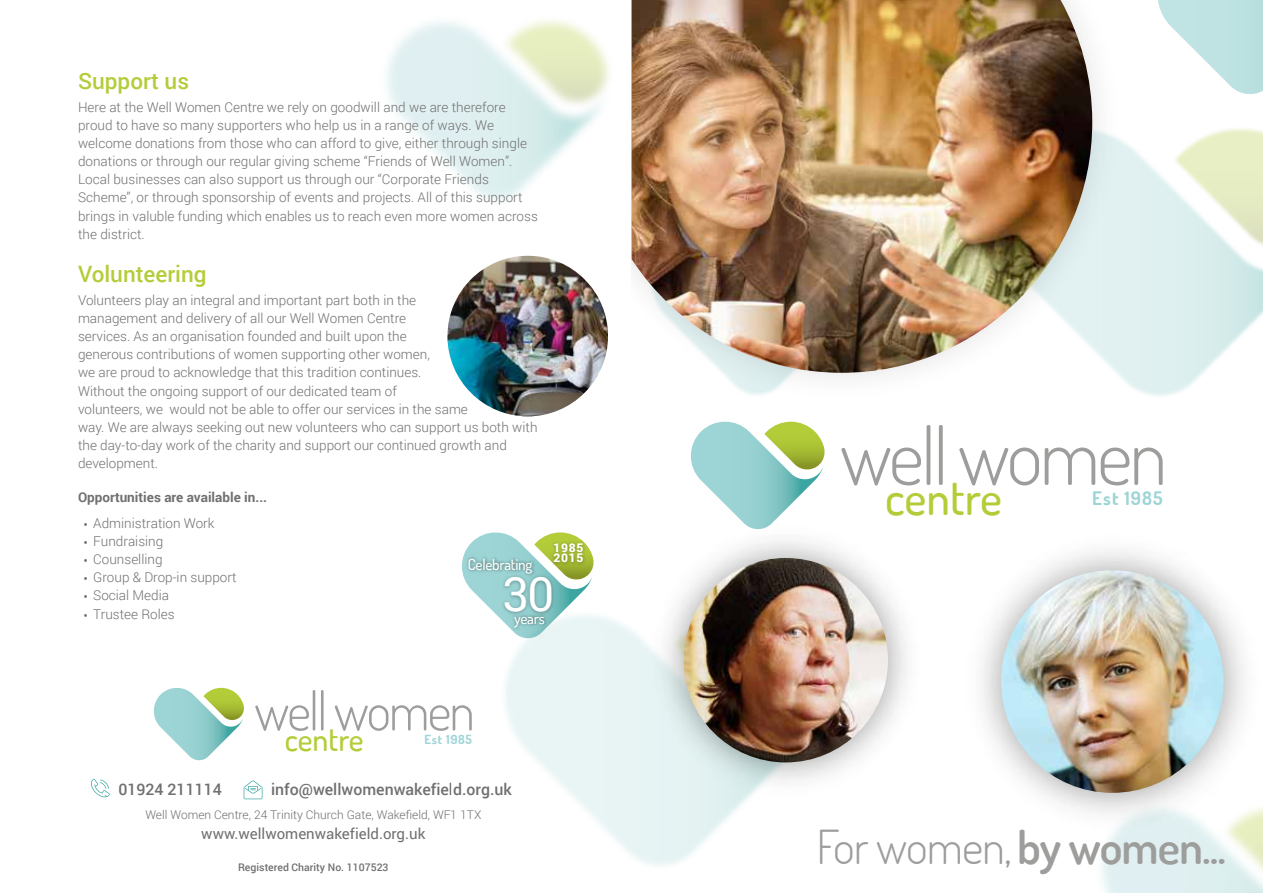
<style>
.page{position:relative;width:1263px;height:893px;background:#fff}
.page>*{position:absolute;margin:0;border:0;box-sizing:border-box;transform-origin:0 0}
.t1{font:300 78.3px "Dosis";letter-spacing:-.04em;color:#9e9d9c}
.t2{font:300 52.8px "Dosis";letter-spacing:-.04em;color:#9e9d9c}
.t3{font:47.4px "Roboto";color:#fff}
.t4{font:500 47.1px "Dosis";color:#b3cd39}
.t5{font:600 46.8px "Dosis";letter-spacing:-.02em;color:#9d9d9c}
.t6{font:500 31.8px "Dosis";color:#b3cd39}
.t7{font:500 22.5px "Roboto";color:#b3cd39}
.t8{font:700 18.6px "Dosis";letter-spacing:.06em;color:#9dd4d5}
.t9{font:500 15.9px "Roboto";color:#717070}
.t10{font:500 15.3px "Dosis";letter-spacing:-.02em;color:#fff}
.t11{font:15px "Roboto";color:#717070}
.t12{font:300 13.5px/18.1px "Roboto";color:#717070}
.t13{font:700 13.5px "Roboto";color:#717070}
.t14{font:700 12.6px "Dosis";letter-spacing:.06em;color:#9dd4d5}
.t15{font:300 12px "Roboto";color:#717070}
.t16{font:900 12px/10.4px "Roboto";letter-spacing:.06em;color:#fff}
.t17{font:500 10.5px "Roboto";color:#717070}
.s1{font-family:"Myriad Pro";font-weight:400}
.s2{font-weight:300}
</style>
<div class="page">
<svg style="left:244px;top:781px;width:18px;height:18px"></svg>
<svg style="left:91px;top:779px;width:19px;height:18px"></svg>
<svg style="left:154px;top:688px;width:90px;height:72px"></svg>
<img style="left:1001px;top:570px;width:223px;height:223px;border-radius:111px">
<img style="left:617px;top:447px;width:360px;height:421px">
<img style="left:683px;top:558px;width:205px;height:204px;border-radius:102px">
<img style="left:598px;top:170px;width:226px;height:277px">
<img style="left:1049px;top:756px;width:214px;height:137px">
<img style="left:632px;top:0;width:631px;height:427px">
<img style="left:632px;top:0;width:460px;height:373px">
<svg style="left:462px;top:532px;width:132px;height:106px"></svg>
<img style="left:494px;top:565px;width:82px;height:64px">
<img style="left:549px;top:537px;width:40px;height:33px">
<img style="left:463px;top:552px;width:74px;height:27px">
<img style="left:509px;top:606px;width:40px;height:26px">
<img style="left:447px;top:256px;width:161px;height:160px;border-radius:80px">
<h3 class="t7" style="left:78px;top:65px;width:113px">Support us</h3>
<p class="t12" style="left:78px;top:97px;width:461px">Here at the Well Women Centre we rely on goodwill and we are therefore proud to have so many supporters who help us in a range of ways. We welcome donations from those who can afford to give, either through single donations or through our regular giving scheme “Friends of Well Women”.<br>Local businesses can also support us through our “Corporate Friends Scheme”, or through sponsorship of events and projects. All of this support brings in valuble funding which enables us to reach even more women across the district.</p>
<h3 class="t7" style="left:78px;top:258px;width:130px">Volunteering</h3>
<p class="t12" style="left:78px;top:290px;width:461px">Volunteers play an integral and important part both in the<br>management and delivery of all our Well Women Centre<br>services. As an organisation founded and built upon the<br>generous contributions of women supporting other women,<br>we are proud to acknowledge that this tradition continues.<br>Without the ongoing support of our dedicated team of<br>volunteers, we would not be able to offer our services in the same<br>way. We are always seeking out new volunteers who can support us both with the day-to-day work of the charity and support our continued growth and development.</p>
<p class="t13" style="left:78px;top:487px;width:191px">Opportunities are available in...</p>
<p class="t12" style="left:84px;top:513px;width:132px"><span class="s1">•</span> Administration Work</p>
<p class="t12" style="left:84px;top:532px;width:81px"><span class="s1">•</span> Fundraising</p>
<p class="t12" style="left:84px;top:550px;width:80px"><span class="s1">•</span> Counselling</p>
<p class="t12" style="left:84px;top:568px;width:154px"><span class="s1">•</span> Group &amp; Drop-in support</p>
<p class="t12" style="left:84px;top:586px;width:87px"><span class="s1">•</span> Social Media</p>
<p class="t12" style="left:84px;top:604px;width:92px"><span class="s1">•</span> Trustee Roles</p>
<p class="t16" style="left:553px;top:542px;width:31px">1985<br>2015</p>
<p class="t10" style="left:468px;top:554px;width:66px">Celebrating</p>
<h3 class="t3" style="left:502px;top:561px;width:53px">30</h3>
<p class="t10" style="left:514px;top:608px;width:32px">years</p>
<h2 class="t2" style="left:254px;top:676px;width:222px">well women</h2>
<h3 class="t6" style="left:285px;top:718px;width:80px">centre</h3>
<p class="t14" style="left:424px;top:731px;width:49px">Est 1985</p>
<p class="t9" style="left:118px;top:778px;width:105px">01924 211114</p>
<p class="t9" style="left:271px;top:778px;width:242px">info@wellwomenwakefield.org.uk</p>
<p class="t15" style="left:145px;top:807px;width:337px">Well Women Centre, 24 Trinity Church Gate, Wakefield, WF1 1TX</p>
<p class="t11" style="left:201px;top:823px;width:226px">www.wellwomenwakefield.org.uk</p>
<p class="t17" style="left:238px;top:860px;width:152px">Registered Charity No. 1107523</p>
<h1 class="t1" style="left:840px;top:405px;width:329px">well women</h1>
<h3 class="t4" style="left:885px;top:467px;width:119px">centre</h3>
<h3 class="t8" style="left:1092px;top:486px;width:72px">Est 1985</h3>
<h3 class="t5" style="left:817px;top:816px;width:411px"><span class="s2">For women,</span>by women...</h3>
</div>
